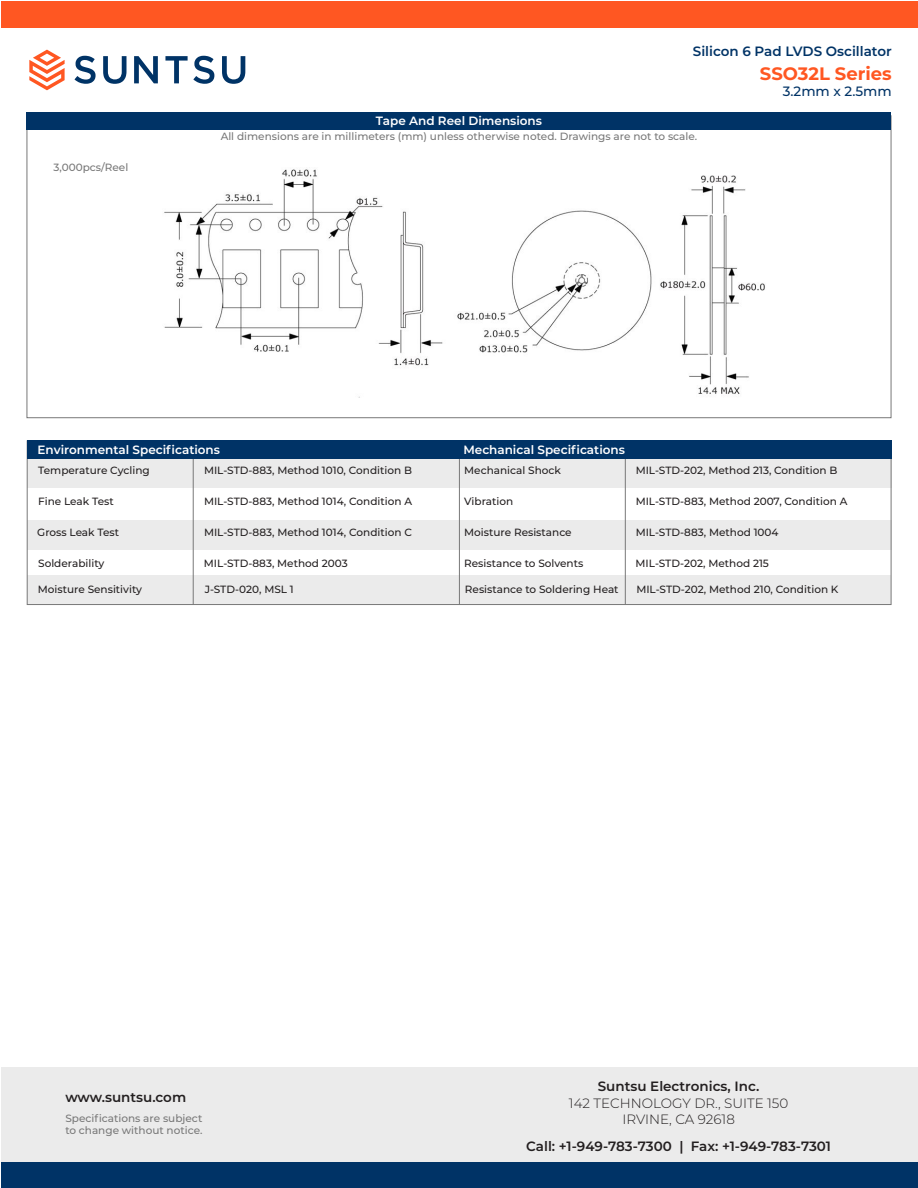
<style>
.page{position:relative;width:918px;height:1188px;background:#fff}
.page>*{position:absolute;margin:0;border:0;box-sizing:border-box;transform-origin:0 0}
.t1{font:700 18px "Montserrat";color:#ff5722}
.t2{font:600 13.5px "Montserrat";color:#231f20}
.t3{font:300 13.5px/16.2px "Montserrat";color:#231f20;text-align:center}
.t4{font:600 13.5px "Montserrat";color:#036}
.t5{font:500 13.5px "Montserrat Alternates";color:#036}
.t6{font:600 12px "Montserrat";color:#fff}
.t7{font:500 10.5px "Montserrat";color:#231f20}
.t8{font:500 10.5px/12.6px "Montserrat";color:#787878}
</style>
<div class="page">
<div style="left:1px;top:1067px;width:917px;height:121px;background:#ebebeb"></div>
<svg style="left:74px;top:56px;width:22px;height:28px"></svg>
<svg style="left:103px;top:56px;width:24px;height:28px"></svg>
<svg style="left:134px;top:56px;width:24px;height:27px"></svg>
<svg style="left:222px;top:56px;width:23px;height:28px"></svg>
<svg style="left:29px;top:50px;width:36px;height:40px"></svg>
<svg style="left:165px;top:56px;width:49px;height:28px"></svg>
<div style="left:1px;top:1px;width:917px;height:27px;background:#ff5722"></div>
<div style="left:1px;top:1162px;width:917px;height:26px;background:#036"></div>
<div style="left:27px;top:113px;width:864px;height:17px;background:#036"></div>
<img style="left:164px;top:169px;width:601px;height:229px">
<div style="left:27px;top:459px;width:864px;height:29px;background:#ebebeb"></div>
<div style="left:27px;top:521px;width:864px;height:29px;background:#ebebeb"></div>
<div style="left:27px;top:576px;width:864px;height:29px;background:#ebebeb"></div>
<hr style="left:459px;top:459px;width:1px;height:146px;background:#787878">
<hr style="left:625px;top:459px;width:1px;height:146px;background:#787878">
<hr style="left:193px;top:459px;width:1px;height:146px;background:#787878">
<div style="left:27px;top:441px;width:864px;height:18px;background:#036"></div>
<p class="t6" style="left:376px;top:113px;width:168px">Tape And Reel Dimensions</p>
<p class="t4" style="left:693px;top:42px;width:201px">Silicon 6 Pad LVDS Oscillator</p>
<p class="t5" style="left:783px;top:82px;width:111px">3.2mm x 2.5mm</p>
<h1 class="t1" style="left:760px;top:60px;width:133px">SSO32L Series</h1>
<p class="t8" style="left:53px;top:160px;width:76px">3,000pcs/Reel</p>
<p class="t8" style="left:221px;top:130px;width:478px">All dimensions are in millimeters (mm) unless otherwise noted. Drawings are not to scale.</p>
<p class="t6" style="left:38px;top:441px;width:184px">Environmental Specifications</p>
<p class="t6" style="left:463px;top:441px;width:163px">Mechanical Specifications</p>
<p class="t7" style="left:204px;top:463px;width:209px">MIL-STD-883, Method 1010, Condition B</p>
<p class="t7" style="left:204px;top:494px;width:210px">MIL-STD-883, Method 1014, Condition A</p>
<p class="t7" style="left:204px;top:525px;width:209px">MIL-STD-883, Method 1014, Condition C</p>
<p class="t7" style="left:464px;top:525px;width:109px">Moisture Resistance</p>
<p class="t7" style="left:636px;top:525px;width:144px">MIL-STD-883, Method 1004</p>
<p class="t7" style="left:204px;top:556px;width:145px">MIL-STD-883, Method 2003</p>
<p class="t7" style="left:464px;top:556px;width:121px">Resistance to Solvents</p>
<p class="t7" style="left:636px;top:556px;width:135px">MIL-STD-202, Method 215</p>
<p class="t7" style="left:464px;top:463px;width:98px">Mechanical Shock</p>
<p class="t7" style="left:464px;top:494px;width:51px">Vibration</p>
<p class="t7" style="left:636px;top:463px;width:203px">MIL-STD-202, Method 213, Condition B</p>
<p class="t7" style="left:636px;top:494px;width:213px">MIL-STD-883, Method 2007, Condition A</p>
<p class="t7" style="left:38px;top:463px;width:113px">Temperature Cycling</p>
<p class="t7" style="left:38px;top:494px;width:77px">Fine Leak Test</p>
<p class="t7" style="left:37px;top:525px;width:83px">Gross Leak Test</p>
<p class="t7" style="left:38px;top:556px;width:68px">Solderability</p>
<p class="t7" style="left:38px;top:582px;width:106px">Moisture Sensitivity</p>
<p class="t7" style="left:205px;top:582px;width:91px">J-STD-020, MSL 1</p>
<p class="t7" style="left:465px;top:582px;width:155px">Resistance to Soldering Heat</p>
<p class="t7" style="left:636px;top:582px;width:204px">MIL-STD-202, Method 210, Condition K</p>
<p class="t2" style="left:65px;top:1088px;width:122px">www.suntsu.com</p>
<p class="t8" style="left:65px;top:1111px;width:139px">Specifications are subject to change without notice.</p>
<p class="t2" style="left:598px;top:1077px;width:163px">Suntsu Electronics, Inc.</p>
<p class="t3" style="left:569px;top:1094px;width:221px">142 TECHNOLOGY DR., SUITE 150<br>IRVINE, CA 92618</p>
<p class="t2" style="left:526px;top:1137px;width:306px">Call: +1-949-783-7300 | Fax: +1-949-783-7301</p>
</div>
